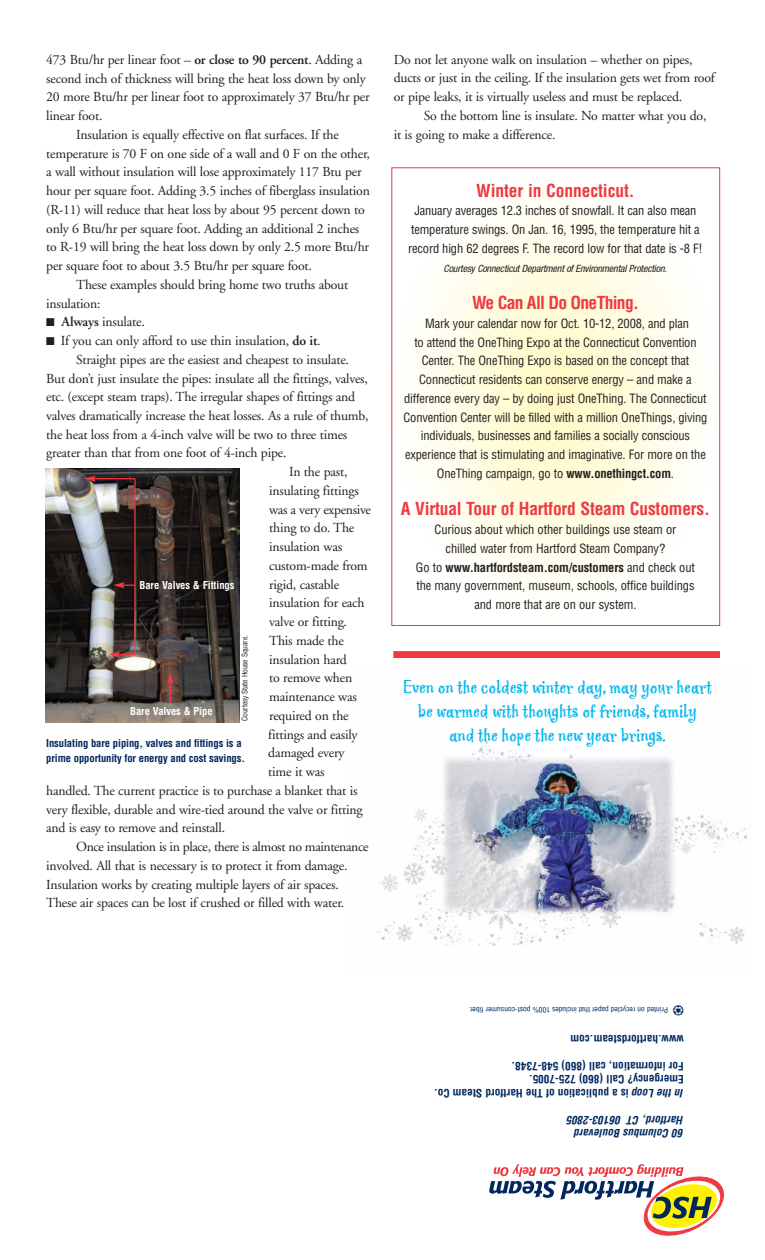
<style>
.page{position:relative;width:765px;height:1260px;background:#fff}
.page>*{position:absolute;margin:0;border:0;box-sizing:border-box;transform-origin:0 0}
.t1{font:20px/24px "Greymantle MVB";color:#01b8ee;text-align:center}
.t2{font:700 condensed 17.5px "Helvetica";letter-spacing:-.01em;color:#ee3a41}
.t3{font:700 condensed 17.5px "Helvetica";letter-spacing:-.04em;color:#ee3a41}
.t4{font:13.75px/18.8px "Adobe Garamond";letter-spacing:-.015em;color:#231f20}
.t5{font:condensed 12.5px/18.8px "Helvetica";letter-spacing:-.015em;color:#231f20;text-align:center}
.t6{font:700 condensed 11.25px/13.5px "Helvetica";color:#00285f}
.t7{font:italic 700 condensed 11.25px/13.5px "Helvetica";color:#00285f}
.t8{font:700 condensed 10.62px/15px "Helvetica";letter-spacing:-.01em;color:#00285f}
.t9{font:700 condensed 10.62px "Helvetica";letter-spacing:-.01em;color:#fff}
.t10{font:italic condensed 10px "Helvetica Neue";letter-spacing:-.015em;color:#231f20}
.t11{font:condensed 7.5px "Helvetica";color:#00285f}
.t12{font:condensed 7.5px "Helvetica";letter-spacing:-.015em;color:#231f20}
.s1{font-weight:600}
.s2{font-weight:700}
.s3{font-style:italic}
</style>
<div class="page">
<img style="left:377px;top:741px;width:370px;height:205px">
<svg style="left:489px;top:1164px;width:235px;height:72px"></svg>
<div style="left:399px;top:179px;width:313px;height:436px;background:#fffefb;border-radius:50%"></div>
<div style="left:410px;top:193px;width:292px;height:407px;background:#fffef7;border-radius:50%"></div>
<div style="left:420px;top:208px;width:271px;height:377px;background:#fffef3;border-radius:50%"></div>
<div style="left:431px;top:223px;width:249px;height:347px;background:#fffdef;border-radius:50%"></div>
<div style="left:442px;top:238px;width:228px;height:318px;background:#fffdeb;border-radius:50%"></div>
<div style="left:452px;top:252px;width:207px;height:289px;background:#fffde7;border-radius:50%"></div>
<div style="left:463px;top:267px;width:186px;height:259px;background:#fffce3;border-radius:50%"></div>
<div style="left:473px;top:282px;width:165px;height:230px;background:#fffcdf;border-radius:50%"></div>
<div style="left:484px;top:296px;width:144px;height:201px;background:#fffcdb;border-radius:50%"></div>
<div style="left:494px;top:311px;width:123px;height:171px;background:#fffbd7;border-radius:50%"></div>
<div style="left:505px;top:326px;width:101px;height:141px;background:#fffbd3;border-radius:50%"></div>
<div style="left:516px;top:341px;width:80px;height:112px;background:#fffbcf;border-radius:50%"></div>
<div style="left:528px;top:358px;width:55px;height:77px;background:#fffacb;border-radius:50%"></div>
<div style="left:539px;top:373px;width:34px;height:47px;background:#fffac7;border-radius:50%"></div>
<div style="left:552px;top:391px;width:8px;height:12px;background:#fffac3;border-radius:50%"></div>
<div style="left:391px;top:167px;width:329px;height:459px;border:1px solid #ee3a41"></div>
<div style="left:393px;top:651px;width:327px;height:7px;background:#ee3a41"></div>
<img style="left:45px;top:469px;width:195px;height:253px">
<hr style="left:94px;top:478px;width:41px;height:1px;background:#ee3a41">
<svg style="left:84px;top:476px;width:12px;height:6px"></svg>
<svg style="left:113px;top:582px;width:21px;height:6px"></svg>
<svg style="left:109px;top:651px;width:26px;height:7px"></svg>
<svg style="left:167px;top:673px;width:6px;height:30px"></svg>
<hr style="left:134px;top:479px;width:2px;height:176px;background:#ee3a41">
<p class="t4" style="left:46px;top:51px;width:318px">473 Btu/hr per linear foot – <span class="s1">or close to 90 percent</span>. Adding a</p>
<p class="t4" style="left:46px;top:70px;width:321px">second inch of thickness will bring the heat loss down by only</p>
<p class="t4" style="left:46px;top:89px;width:325px">20 more Btu/hr per linear foot to approximately 37 Btu/hr per</p>
<p class="t4" style="left:46px;top:107px;width:58px">linear foot.</p>
<p class="t4" style="left:76px;top:126px;width:264px">Insulation is equally effective on flat surfaces. If the</p>
<p class="t4" style="left:46px;top:145px;width:325px">temperature is 70 F on one side of a wall and 0 F on the other,</p>
<p class="t4" style="left:46px;top:164px;width:317px">a wall without insulation will lose approximately 117 Btu per</p>
<p class="t4" style="left:46px;top:182px;width:325px">hour per square foot. Adding 3.5 inches of fiberglass insulation</p>
<p class="t4" style="left:46px;top:201px;width:320px">(R-11) will reduce that heat loss by about 95 percent down to</p>
<p class="t4" style="left:46px;top:220px;width:315px">only 6 Btu/hr per square foot. Adding an additional 2 inches</p>
<p class="t4" style="left:46px;top:239px;width:324px">to R-19 will bring the heat loss down by only 2.5 more Btu/hr</p>
<p class="t4" style="left:46px;top:257px;width:267px">per square foot to about 3.5 Btu/hr per square foot.</p>
<p class="t4" style="left:76px;top:276px;width:274px">These examples should bring home two truths about</p>
<p class="t4" style="left:46px;top:295px;width:56px">insulation:</p>
<p class="t4" style="left:46px;top:314px;width:100px">■ <span class="s1">Always</span> insulate.</p>
<p class="t4" style="left:46px;top:332px;width:276px">■ If you can only afford to use thin insulation, <span class="s1">do it</span>.</p>
<p class="t4" style="left:76px;top:351px;width:274px">Straight pipes are the easiest and cheapest to insulate.</p>
<p class="t4" style="left:46px;top:370px;width:323px">But don’t just insulate the pipes: insulate all the fittings, valves,</p>
<p class="t4" style="left:46px;top:389px;width:311px">etc. (except steam traps). The irregular shapes of fittings and</p>
<p class="t4" style="left:46px;top:407px;width:324px">valves dramatically increase the heat losses. As a rule of thumb,</p>
<p class="t4" style="left:46px;top:426px;width:303px">the heat loss from a 4-inch valve will be two to three times</p>
<p class="t4" style="left:46px;top:445px;width:242px">greater than that from one foot of 4-inch pipe.</p>
<p class="t4" style="left:289px;top:464px;width:60px">In the past,</p>
<p class="t4" style="left:269px;top:482px;width:91px">insulating fittings</p>
<p class="t4" style="left:269px;top:501px;width:103px">was a very expensive</p>
<p class="t4" style="left:269px;top:520px;width:87px">thing to do. The</p>
<p class="t4" style="left:269px;top:539px;width:75px">insulation was</p>
<p class="t4" style="left:269px;top:557px;width:100px">custom-made from</p>
<p class="t4" style="left:269px;top:576px;width:72px">rigid, castable</p>
<p class="t4" style="left:269px;top:595px;width:97px">insulation for each</p>
<p class="t4" style="left:269px;top:614px;width:79px">valve or fitting.</p>
<p class="t4" style="left:269px;top:632px;width:76px">This made the</p>
<p class="t4" style="left:269px;top:651px;width:79px">insulation hard</p>
<p class="t4" style="left:269px;top:670px;width:85px">to remove when</p>
<p class="t4" style="left:269px;top:689px;width:89px">maintenance was</p>
<p class="t4" style="left:269px;top:707px;width:81px">required on the</p>
<p class="t4" style="left:268px;top:726px;width:91px">fittings and easily</p>
<p class="t4" style="left:268px;top:745px;width:78px">damaged every</p>
<p class="t4" style="left:268px;top:764px;width:58px">time it was</p>
<p class="t4" style="left:46px;top:782px;width:313px">handled. The current practice is to purchase a blanket that is</p>
<p class="t4" style="left:46px;top:801px;width:318px">very flexible, durable and wire-tied around the valve or fitting</p>
<p class="t4" style="left:46px;top:820px;width:180px">and is easy to remove and reinstall.</p>
<p class="t4" style="left:76px;top:839px;width:294px">Once insulation is in place, there is almost no maintenance</p>
<p class="t4" style="left:46px;top:857px;width:303px">involved. All that is necessary is to protect it from damage.</p>
<p class="t4" style="left:46px;top:876px;width:294px">Insulation works by creating multiple layers of air spaces.</p>
<p class="t4" style="left:46px;top:895px;width:300px">These air spaces can be lost if crushed or filled with water.</p>
<p class="t9" style="left:140px;top:579px;width:96px">Bare Valves &amp; Fittings</p>
<p class="t12" style="left:240px;top:721px;width:87px;rotate:-90deg">Courtesy State House Square.</p>
<p class="t9" style="left:130px;top:705px;width:84px">Bare Valves &amp; Pipe</p>
<p class="t8" style="left:46px;top:736px;width:200px">Insulating bare piping, valves and fittings is a prime opportunity for energy and cost savings.</p>
<p class="t4" style="left:394px;top:51px;width:323px">Do not let anyone walk on insulation – whether on pipes, ducts or just in the ceiling. If the insulation gets wet from roof or pipe leaks, it is virtually useless and must be replaced.</p>
<p class="t4" style="left:394px;top:107px;width:314px;text-indent:30px">So the bottom line is insulate. No matter what you do, it is going to make a difference.</p>
<p class="t2" style="left:476px;top:180px;width:160px">Winter in Connecticut.</p>
<p class="t5" style="left:408px;top:202px;width:296px">January averages 12.3 inches of snowfall. It can also mean temperature swings. On Jan. 16, 1995, the temperature hit a record high 62 degrees F. The record low for that date is -8 F!</p>
<p class="t10" style="left:444px;top:264px;width:225px">Courtesy Connecticut Department of Environmental Protection.</p>
<p class="t3" style="left:472px;top:293px;width:168px">We Can All Do OneThing.</p>
<p class="t5" style="left:404px;top:314px;width:305px">Mark your calendar now for Oct. 10-12, 2008, and plan<br>to attend the OneThing Expo at the Connecticut Convention Center. The OneThing Expo is based on the concept that Connecticut residents can conserve energy – and make a difference every day – by doing just OneThing. The Connecticut Convention Center will be filled with a million OneThings, giving individuals, businesses and families a socially conscious experience that is stimulating and imaginative. For more on the OneThing campaign, go to <span class="s2">www.onethingct.com</span>.</p>
<p class="t2" style="left:401px;top:499px;width:311px">A Virtual Tour of Hartford Steam Customers.</p>
<p class="t5" style="left:416px;top:520px;width:281px">Curious about which other buildings use steam or<br>chilled water from Hartford Steam Company?<br>Go to <span class="s2">www.hartfordsteam.com/customers</span> and check out the many government, museum, schools, office buildings and more that are on our system.</p>
<h1 class="t1" style="left:403px;top:678px;width:311px">Even on the coldest winter day, may your heart be warmed with thoughts of friends, family and the hope the new year brings.</h1>
<p class="t11" style="left:668px;top:1014px;width:201px;rotate:-180deg">Printed on recycled paper that includes 100% post-consumer fiber.</p>
<p class="t6" style="left:684px;top:1045px;width:115px;rotate:-180deg">www.hartfordsteam.com</p>
<p class="t6" style="left:684px;top:1099px;width:251px;rotate:-180deg"><span class="s3">In the Loop</span> is a publication of The Hartford Steam Co.<br>Emergency? Call (860) 725-7005.<br>For information, call (860) 548-7348.</p>
<p class="t7" style="left:684px;top:1140px;width:118px;rotate:-180deg">60 Columbus Boulevard<br>Hartford, CT 06103-2805</p>
</div>
